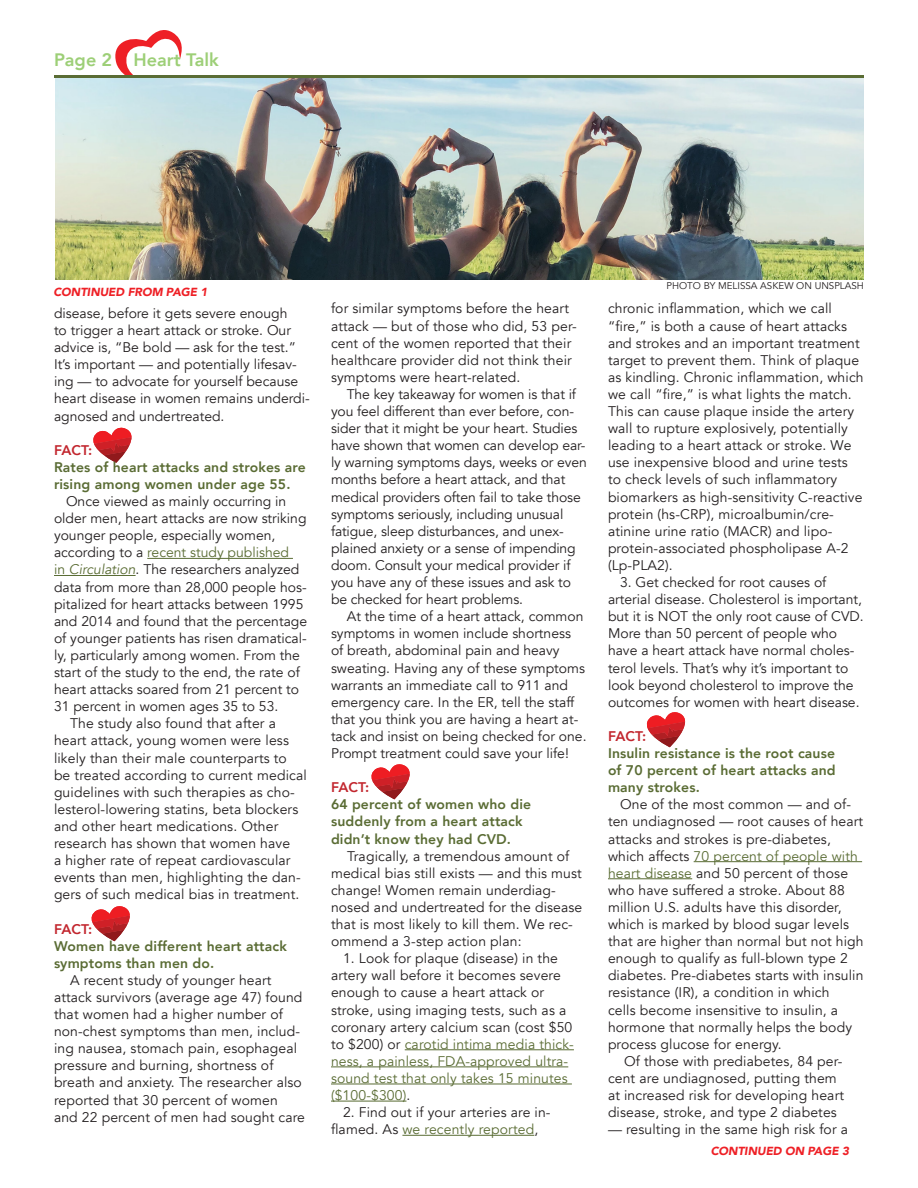
<style>
.page{position:relative;width:918px;height:1188px;background:#fff}
.page>*{position:absolute;margin:0;border:0;box-sizing:border-box;transform-origin:0 0}
.t1{font:800 18px "Avenir";color:#9dcf77}
.t2{font:13.95px/17.1px "Avenir";letter-spacing:.01em;color:#231f20}
.t3{font:13.95px/17.1px "Avenir";letter-spacing:-.01em;color:#231f20}
.t4{font:800 13.95px/17.1px "Avenir";letter-spacing:.01em;color:#5a6c34}
.t5{font:800 13.95px "Avenir";letter-spacing:.01em;color:#c2262e}
.t6{font:italic 900 11.7px "Avenir";letter-spacing:-.01em;color:#ee2026}
.t7{font:9.75px "Avenir";color:#231f20}
.s1{color:#c2262e}
.s2{color:#5a6c34}
.s3{font-style:italic;color:#5a6c34}
</style>
<div class="page">
<svg style="left:93px;top:427px;width:38px;height:36px"></svg>
<svg style="left:115px;top:30px;width:67px;height:45px"></svg>
<hr style="left:54px;top:75px;width:810px;height:3px;background:#5a6c34">
<hr style="left:147px;top:558px;width:146px;height:1px;background:#5a6c34">
<hr style="left:54px;top:575px;width:82px;height:1px;background:#5a6c34">
<hr style="left:405px;top:1049px;width:169px;height:1px;background:#5a6c34">
<hr style="left:331px;top:1067px;width:237px;height:1px;background:#5a6c34">
<hr style="left:331px;top:1084px;width:241px;height:1px;background:#5a6c34">
<hr style="left:331px;top:1101px;width:75px;height:1px;background:#5a6c34">
<hr style="left:402px;top:1135px;width:132px;height:1px;background:#5a6c34">
<hr style="left:694px;top:861px;width:168px;height:1px;background:#5a6c34">
<hr style="left:608px;top:878px;width:84px;height:1px;background:#5a6c34">
<img style="left:56px;top:78px;width:808px;height:201px">
<svg style="left:91px;top:906px;width:39px;height:35px"></svg>
<svg style="left:371px;top:764px;width:39px;height:35px"></svg>
<svg style="left:647px;top:712px;width:38px;height:35px"></svg>
<p class="t1" style="left:54px;top:45px;width:166px">Page 2 Heart Talk</p>
<p class="t6" style="left:53px;top:282px;width:156px">CONTINUED FROM PAGE 1</p>
<p class="t2" style="left:54px;top:305px;width:257px">disease, before it gets severe enough<br>to trigger a heart attack or stroke. Our advice is, “Be bold — ask for the test.” It’s important — and potentially lifesav&shy;ing — to advocate for yourself because heart disease in women remains underdi&shy;agnosed and undertreated.</p>
<p class="t4" style="left:54px;top:441px;width:253px"><span class="s1">FACT:<br></span>Rates of heart attacks and strokes are rising among women under age 55.</p>
<p class="t2" style="left:54px;top:493px;width:255px;text-indent:12px">Once viewed as mainly occurring in older men, heart attacks are now striking younger people, especially women, according to a <span class="s2">recent study published<br>in</span> <span class="s3">Circulation</span>. The researchers analyzed data from more than 28,000 people hos&shy;pitalized for heart attacks between 1995 and 2014 and found that the percentage of younger patients has risen dramatical&shy;ly, particularly among women. From the start of the study to the end, the rate of heart attacks soared from 21 percent to 31 percent in women ages 35 to 53.</p>
<p class="t2" style="left:54px;top:715px;width:254px;text-indent:16px">The study also found that after a heart attack, young women were less likely than their male counterparts to be treated according to current medical guidelines with such therapies as cho&shy;lesterol-lowering statins, beta blockers and other heart medications. Other research has shown that women have<br>a higher rate of repeat cardiovascular events than men, highlighting the dan&shy;gers of such medical bias in treatment.</p>
<p class="t5" style="left:54px;top:918px;width:40px">FACT:</p>
<p class="t4" style="left:54px;top:937px;width:234px">Women have different heart attack symptoms than men do.</p>
<p class="t2" style="left:54px;top:972px;width:253px;text-indent:16px">A recent study of younger heart attack survivors (average age 47) found that women had a higher number of non-chest symptoms than men, includ&shy;ing nausea, stomach pain, esophageal pressure and burning, shortness of breath and anxiety. The researcher also reported that 30 percent of women and 22 percent of men had sought care</p>
<p class="t2" style="left:331px;top:300px;width:247px">for similar symptoms before the heart attack — but of those who did, 53 per&shy;cent of the women reported that their healthcare provider did not think their symptoms were heart-related.</p>
<p class="t3" style="left:331px;top:386px;width:257px;text-indent:16px">The key takeaway for women is that if you feel different than ever before, con&shy;sider that it might be your heart. Studies have shown that women can develop ear&shy;ly warning symptoms days, weeks or even months before a heart attack, and that medical providers often fail to take those symptoms seriously, including unusual fatigue, sleep disturbances, and unex&shy;plained anxiety or a sense of impending doom. Consult your medical provider if you have any of these issues and ask to be checked for heart problems.</p>
<p class="t2" style="left:331px;top:608px;width:257px;text-indent:16px">At the time of a heart attack, common symptoms in women include shortness of breath, abdominal pain and heavy sweating. Having any of these symptoms warrants an immediate call to 911 and emergency care. In the ER, tell the staff that you think you are having a heart at&shy;tack and insist on being checked for one.<br>Prompt treatment could save your life!</p>
<p class="t5" style="left:331px;top:777px;width:40px">FACT:</p>
<p class="t4" style="left:331px;top:796px;width:202px">64 percent of women who die suddenly from a heart attack didn’t know they had CVD.</p>
<p class="t2" style="left:331px;top:848px;width:253px;text-indent:16px">Tragically, a tremendous amount of medical bias still exists — and this must change! Women remain underdiag&shy;nosed and undertreated for the disease that is most likely to kill them. We rec&shy;ommend a 3-step action plan:</p>
<p class="t2" style="left:331px;top:950px;width:244px;text-indent:12px">1. Look for plaque (disease) in the artery wall before it becomes severe enough to cause a heart attack or stroke, using imaging tests, such as a coronary artery calcium scan (cost $50 to $200) or <span class="s2">carotid intima media thick&shy;ness, a painless, FDA-approved ultra&shy;sound test that only takes 15 minutes ($100-$300)</span>.</p>
<p class="t2" style="left:331px;top:1104px;width:221px;text-indent:12px">2. Find out if your arteries are in&shy;flamed. As <span class="s2">we recently reported</span>,</p>
<p class="t7" style="left:667px;top:280px;width:199px">PHOTO BY MELISSA ASKEW ON UNSPLASH</p>
<p class="t2" style="left:608px;top:300px;width:257px">chronic inflammation, which we call “fire,” is both a cause of heart attacks and strokes and an important treatment target to prevent them. Think of plaque as kindling. Chronic inflammation, which we call “fire,” is what lights the match.<br>This can cause plaque inside the artery wall to rupture explosively, potentially leading to a heart attack or stroke. We use inexpensive blood and urine tests to check levels of such inflammatory biomarkers as high-sensitivity C-reactive protein (hs-CRP), microalbumin/cre&shy;atinine urine ratio (MACR) and lipo&shy;protein-associated phospholipase A-2 (Lp-PLA2).</p>
<p class="t2" style="left:608px;top:574px;width:257px;text-indent:12px">3. Get checked for root causes of arterial disease. Cholesterol is important, but it is NOT the only root cause of CVD.<br>More than 50 percent of people who have a heart attack have normal choles&shy;terol levels. That’s why it’s important to look beyond cholesterol to improve the outcomes for women with heart disease.</p>
<p class="t5" style="left:608px;top:725px;width:40px">FACT:</p>
<p class="t4" style="left:608px;top:745px;width:229px;text-align:justify">Insulin resistance is the root cause of 70 percent of heart attacks and many strokes.</p>
<p class="t2" style="left:608px;top:796px;width:257px;text-indent:12px">One of the most common — and of&shy;ten undiagnosed — root causes of heart attacks and strokes is pre-diabetes, which affects <span class="s2">70 percent of people with heart disease</span> and 50 percent of those who have suffered a stroke. About 88 million U.S. adults have this disorder, which is marked by blood sugar levels that are higher than normal but not high enough to qualify as full-blown type 2 diabetes. Pre-diabetes starts with insulin resistance (IR), a condition in which<br>cells become insensitive to insulin, a hormone that normally helps the body process glucose for energy.</p>
<p class="t2" style="left:608px;top:1053px;width:238px;text-indent:16px">Of those with prediabetes, 84 per&shy;cent are undiagnosed, putting them at increased risk for developing heart disease, stroke, and type 2 diabetes</p>
<p class="t2" style="left:608px;top:1121px;width:242px">— resulting in the same high risk for a</p>
<p class="t6" style="left:711px;top:1141px;width:140px">CONTINUED ON PAGE 3</p>
</div>
